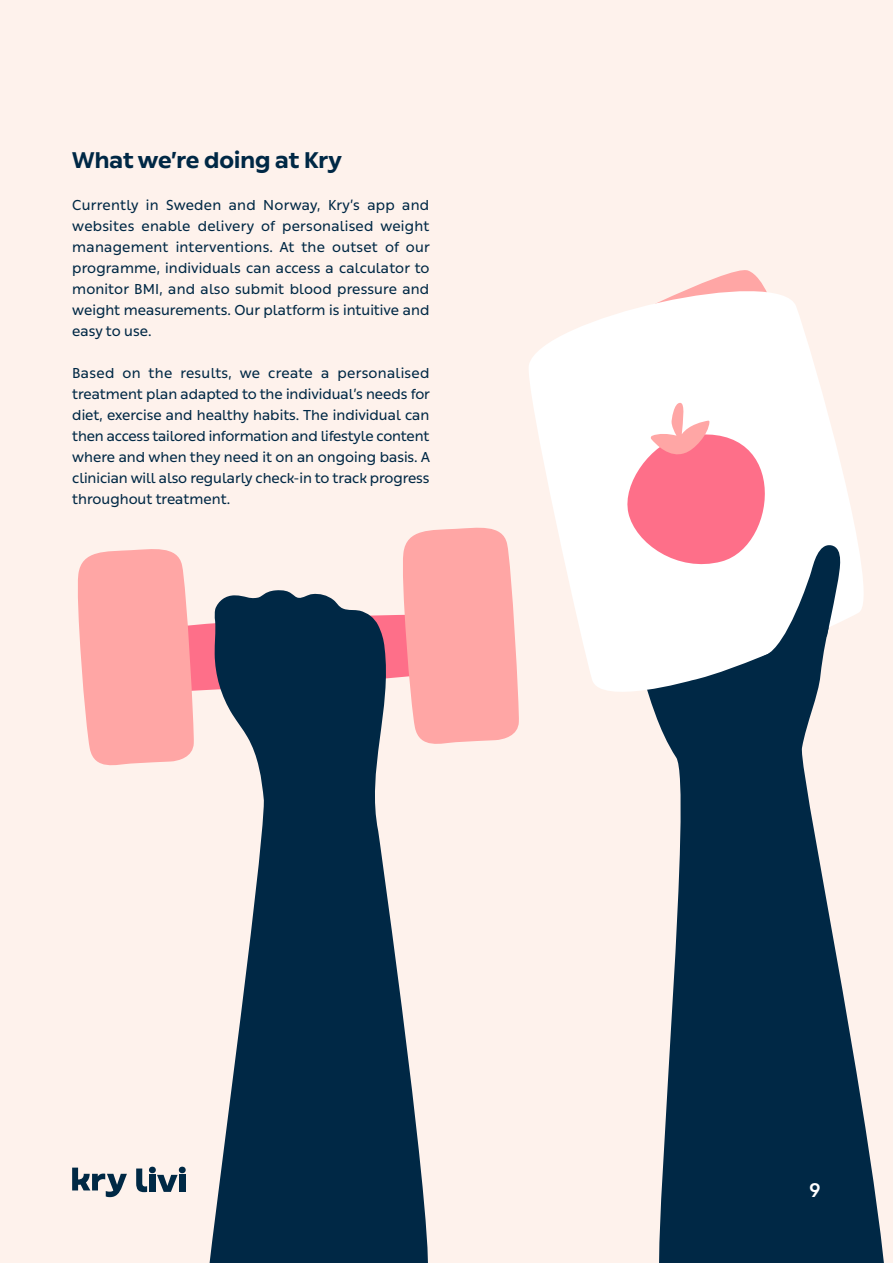
<style>
.page{position:relative;width:893px;height:1263px;background:#fef2ec}
.page>*{position:absolute;margin:0;border:0;box-sizing:border-box;transform-origin:0 0}
.t1{font:700 22.5px "You Sans";color:#002845}
.t2{font:500 19.5px "You Sans";color:#fff}
.t3{font:14.25px/21px "You Sans";color:#002845;text-align:justify}
</style>
<div class="page">
<div style="left:149px;top:1167px;width:7px;height:6px;background:#002945;border-radius:50%"></div>
<div style="left:149px;top:1175px;width:6px;height:17px;background:#002945"></div>
<svg style="left:136px;top:1168px;width:11px;height:24px"></svg>
<svg style="left:157px;top:1175px;width:21px;height:17px"></svg>
<div style="left:179px;top:1175px;width:6px;height:17px;background:#002945"></div>
<div style="left:179px;top:1167px;width:7px;height:6px;background:#002945;border-radius:50%"></div>
<svg style="left:72px;top:1167px;width:55px;height:30px"></svg>
<svg style="left:652px;top:706px;width:232px;height:557px;fill:#002845"></svg>
<svg style="left:529px;top:270px;width:335px;height:436px;fill:#fff"></svg>
<svg style="left:622px;top:402px;width:222px;height:261px;background:#ebcbd3"></svg>
<svg style="left:78px;top:527px;width:441px;height:239px"></svg>
<svg style="left:207px;top:589px;width:232px;height:674px;fill:#002845"></svg>
<h1 class="t1" style="left:72px;top:142px;width:271px">What we’re doing at Kry</h1>
<p class="t3" style="left:72px;top:194px;width:359px">Currently in Sweden and Norway, Kry’s app and websites enable delivery of personalised weight management interventions. At the outset of our programme, individuals can access a calculator to monitor BMI, and also submit blood pressure and weight measurements. Our platform is intuitive and easy to use.</p>
<p class="t3" style="left:72px;top:362px;width:359px">Based on the results, we create a personalised treatment plan adapted to the individual’s needs for diet, exercise and healthy habits. The individual can then access tailored information and lifestyle content where and when they need it on an ongoing basis. A clinician will also regularly check-in to track progress throughout treatment.</p>
<h2 class="t2" style="left:809px;top:1175px;width:13px">9</h2>
</div>
